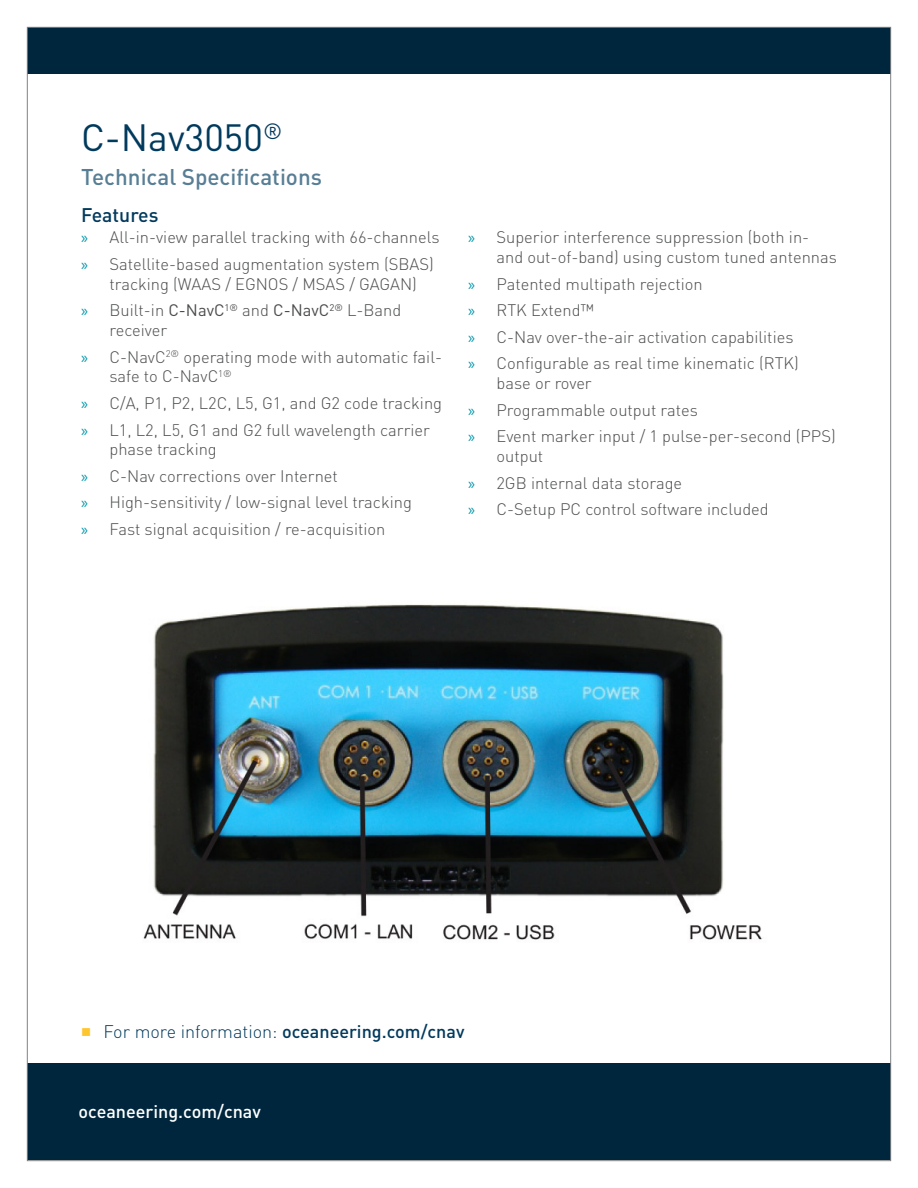
<style>
.page{position:relative;width:918px;height:1188px;background:#fff}
.page>*{position:absolute;margin:0;border:0;box-sizing:border-box;transform-origin:0 0}
.Heading{font:37.5px "DIN";color:#003a5d}
.Subheading{font:500 22.5px "DIN";color:#577e95}
.Ingress_features_tec{font:500 19.5px "DIN";color:#003a5d}
.t1{font:500 18px "DIN";color:#003a5d}
.Oceaneering_com__tag{font:500 18px "DIN";color:#fff}
.t2{font:300 16.5px/19.8px "DIN";color:#4b4c4d}
.s1{font-family:"Myriad Pro";font-weight:400;color:#0095aa}
.s2{font-weight:400}
.s3{font-weight:300}
</style>
<div class="page">
<div style="left:27px;top:28px;width:864px;height:46px;background:#00263e"></div>
<div style="left:27px;top:1064px;width:864px;height:96px;background:#00263e"></div>
<img style="left:143px;top:604px;width:620px;height:336px">
<p class="Heading" style="left:81px;top:113px;width:203px">C-Nav3050<sup>®</sup></p>
<p class="Subheading" style="left:81px;top:162px;width:243px">Technical Specifications</p>
<p class="Ingress_features_tec" style="left:81px;top:202px;width:79px">Features</p>
<p class="t2" style="left:81px;top:227px;width:360px"><span class="s1">»</span> All-in-view parallel tracking with 66-channels</p>
<p class="t2" style="left:110px;top:254px;width:326px;text-indent:-28px"><span class="s1">»</span> Satellite-based augmentation system (SBAS) tracking (WAAS / EGNOS / MSAS / GAGAN)</p>
<p class="t2" style="left:110px;top:300px;width:293px;text-indent:-28px"><span class="s1">»</span> Built-in <span class="s2">C-NavC</span><sup>1®</sup> and <span class="s2">C-NavC</span><sup>2®</sup> L-Band receiver</p>
<p class="t2" style="left:110px;top:346px;width:334px;text-indent:-28px"><span class="s1">»</span> C-NavC<sup>2®</sup> operating mode with automatic fail&shy;safe to C-NavC<sup>1®</sup></p>
<p class="t2" style="left:81px;top:393px;width:363px"><span class="s1">»</span> C/A, P1, P2, L2C, L5, G1, and G2 code tracking</p>
<p class="t2" style="left:110px;top:419px;width:322px;text-indent:-28px"><span class="s1">»</span> L1, L2, L5, G1 and G2 full wavelength carrier phase tracking</p>
<p class="t2" style="left:81px;top:466px;width:258px"><span class="s1">»</span> C-Nav corrections over Internet</p>
<p class="t2" style="left:81px;top:492px;width:332px"><span class="s1">»</span> High-sensitivity / low-signal level tracking</p>
<p class="t2" style="left:81px;top:519px;width:306px"><span class="s1">»</span> Fast signal acquisition / re-acquisition</p>
<p class="t2" style="left:496px;top:227px;width:342px;text-indent:-28px"><span class="s1">»</span> Superior interference suppression (both in&shy;and out-of-band) using custom tuned antennas</p>
<p class="t2" style="left:468px;top:273px;width:236px"><span class="s1">»</span> Patented multipath rejection</p>
<p class="t2" style="left:468px;top:300px;width:127px"><span class="s1">»</span> RTK Extend™</p>
<p class="t2" style="left:468px;top:327px;width:327px"><span class="s1">»</span> C-Nav over-the-air activation capabilities</p>
<p class="t2" style="left:496px;top:353px;width:304px;text-indent:-28px"><span class="s1">»</span> Configurable as real time kinematic (RTK) base or rover</p>
<p class="t2" style="left:468px;top:399px;width:231px"><span class="s1">»</span> Programmable output rates</p>
<p class="t2" style="left:496px;top:426px;width:341px;text-indent:-28px"><span class="s1">»</span> Event marker input / 1 pulse-per-second (PPS) output</p>
<p class="t2" style="left:468px;top:472px;width:216px"><span class="s1">»</span> 2GB internal data storage</p>
<p class="t2" style="left:468px;top:499px;width:302px"><span class="s1">»</span> C-Setup PC control software included</p>
<p class="t1" style="left:104px;top:1020px;width:363px"><span class="s3">For more information:</span> oceaneering.com/cnav</p>
<p class="Oceaneering_com__tag" style="left:79px;top:1100px;width:184px">oceaneering.com/cnav</p>
</div>
